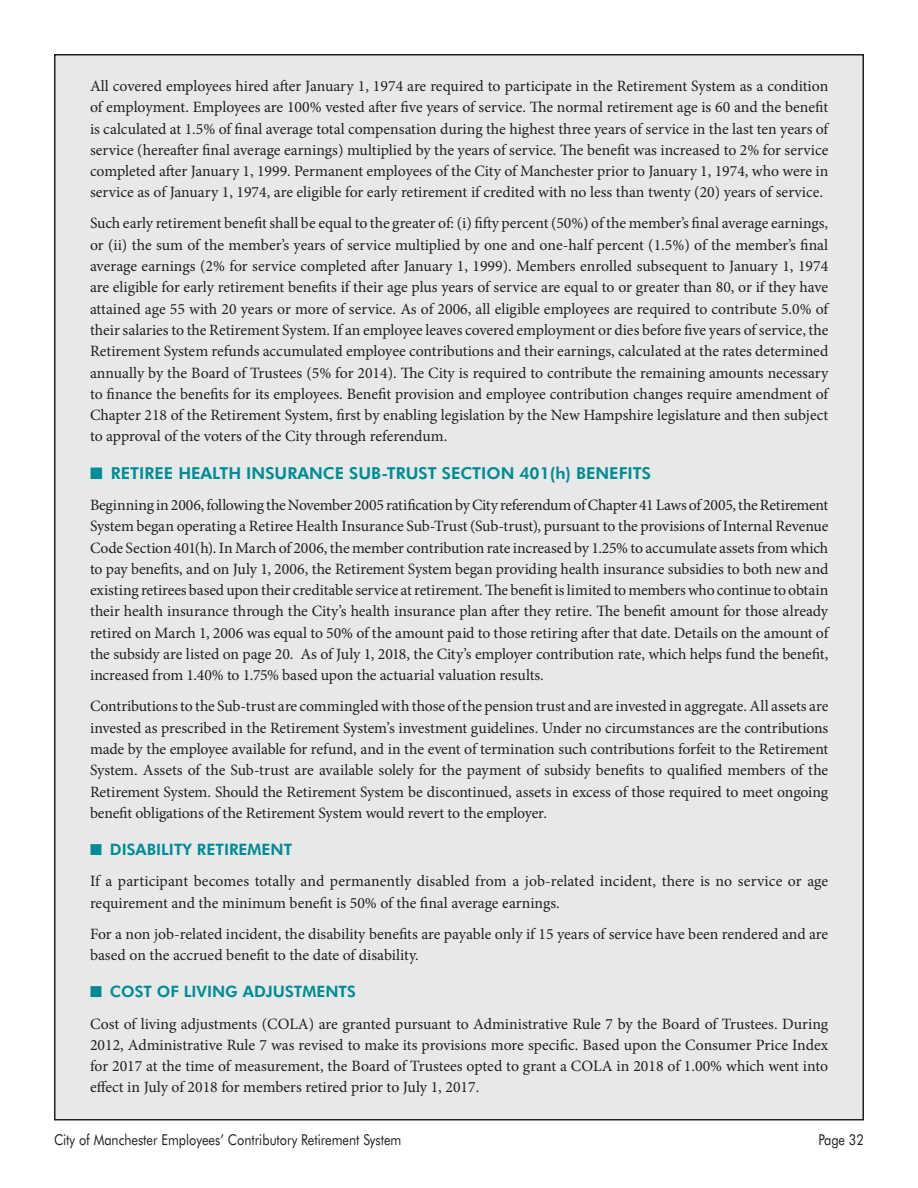
<style>
.page{position:relative;width:918px;height:1188px;background:#fff}
.page>*{position:absolute;margin:0;border:0;box-sizing:border-box;transform-origin:0 0}
.t1{font:800 16.5px "Futura BT";color:#008c96}
.t2{font:15.75px/21.3px "Minion Pro";color:#231f20;text-align:justify}
.t3{font:800 15.75px "Futura BT";color:#008c96}
.t4{font:15px "Futura BT";color:#231f20;scale:.85 1}
</style>
<div class="page">
<div style="left:55px;top:55px;width:808px;height:1065px;background:#e7e8e8"></div>
<p class="t2" style="left:90px;top:75px;width:740px">All covered employees hired after January 1, 1974 are required to participate in the Retirement System as a condition of employment. Employees are 100% vested after five years of service. The normal retirement age is 60 and the benefit is calculated at 1.5% of final average total compensation during the highest three years of service in the last ten years of service (hereafter final average earnings) multiplied by the years of service. The benefit was increased to 2% for service completed after January 1, 1999. Permanent employees of the City of Manchester prior to January 1, 1974, who were in service as of January 1, 1974, are eligible for early retirement if credited with no less than twenty (20) years of service.</p>
<p class="t2" style="left:90px;top:213px;width:740px">Such early retirement benefit shall be equal to the greater of: (i) fifty percent (50%) of the member’s final average earnings, or (ii) the sum of the member’s years of service multiplied by one and one-half percent (1.5%) of the member’s final average earnings (2% for service completed after January 1, 1999). Members enrolled subsequent to January 1, 1974 are eligible for early retirement benefits if their age plus years of service are equal to or greater than 80, or if they have attained age 55 with 20 years or more of service. As of 2006, all eligible employees are required to contribute 5.0% of their salaries to the Retirement System. If an employee leaves covered employment or dies before five years of service, the Retirement System refunds accumulated employee contributions and their earnings, calculated at the rates determined annually by the Board of Trustees (5% for 2014). The City is required to contribute the remaining amounts necessary to finance the benefits for its employees. Benefit provision and employee contribution changes require amendment of Chapter 218 of the Retirement System, first by enabling legislation by the New Hampshire legislature and then subject to approval of the voters of the City through referendum.</p>
<p class="t1" style="left:90px;top:463px;width:563px">■ RETIREE HEALTH INSURANCE SUB-TRUST SECTION 401(h) BENEFITS</p>
<p class="t2" style="left:90px;top:494px;width:740px">Beginning in 2006, following the November 2005 ratification by City referendum of Chapter 41 Laws of 2005, the Retirement System began operating a Retiree Health Insurance Sub-Trust (Sub-trust), pursuant to the provisions of Internal Revenue Code Section 401(h). In March of 2006, the member contribution rate increased by 1.25% to accumulate assets from which to pay benefits, and on July 1, 2006, the Retirement System began providing health insurance subsidies to both new and existing retirees based upon their creditable service at retirement. The benefit is limited to members who continue to obtain their health insurance through the City’s health insurance plan after they retire. The benefit amount for those already retired on March 1, 2006 was equal to 50% of the amount paid to those retiring after that date. Details on the amount of the subsidy are listed on page 20. As of July 1, 2018, the City’s employer contribution rate, which helps fund the benefit, increased from 1.40% to 1.75% based upon the actuarial valuation results.</p>
<p class="t2" style="left:90px;top:696px;width:740px">Contributions to the Sub-trust are commingled with those of the pension trust and are invested in aggregate. All assets are invested as prescribed in the Retirement System’s investment guidelines. Under no circumstances are the contributions made by the employee available for refund, and in the event of termination such contributions forfeit to the Retirement System. Assets of the Sub-trust are available solely for the payment of subsidy benefits to qualified members of the Retirement System. Should the Retirement System be discontinued, assets in excess of those required to meet ongoing benefit obligations of the Retirement System would revert to the employer.</p>
<p class="t3" style="left:90px;top:840px;width:204px">■ DISABILITY RETIREMENT</p>
<p class="t2" style="left:90px;top:871px;width:740px">If a participant becomes totally and permanently disabled from a job-related incident, there is no service or age requirement and the minimum benefit is 50% of the final average earnings.</p>
<p class="t2" style="left:90px;top:923px;width:740px">For a non job-related incident, the disability benefits are payable only if 15 years of service have been rendered and are based on the accrued benefit to the date of disability.</p>
<p class="t3" style="left:90px;top:982px;width:267px">■ COST OF LIVING ADJUSTMENTS</p>
<p class="t2" style="left:90px;top:1013px;width:740px">Cost of living adjustments (COLA) are granted pursuant to Administrative Rule 7 by the Board of Trustees. During 2012, Administrative Rule 7 was revised to make its provisions more specific. Based upon the Consumer Price Index for 2017 at the time of measurement, the Board of Trustees opted to grant a COLA in 2018 of 1.00% which went into effect in July of 2018 for members retired prior to July 1, 2017.</p>
<p class="t4" style="left:54px;top:1131px;width:410px">City of Manchester Employees’ Contributory Retirement System</p>
<p class="t4" style="left:818px;top:1131px;width:55px">Page 32</p>
</div>
